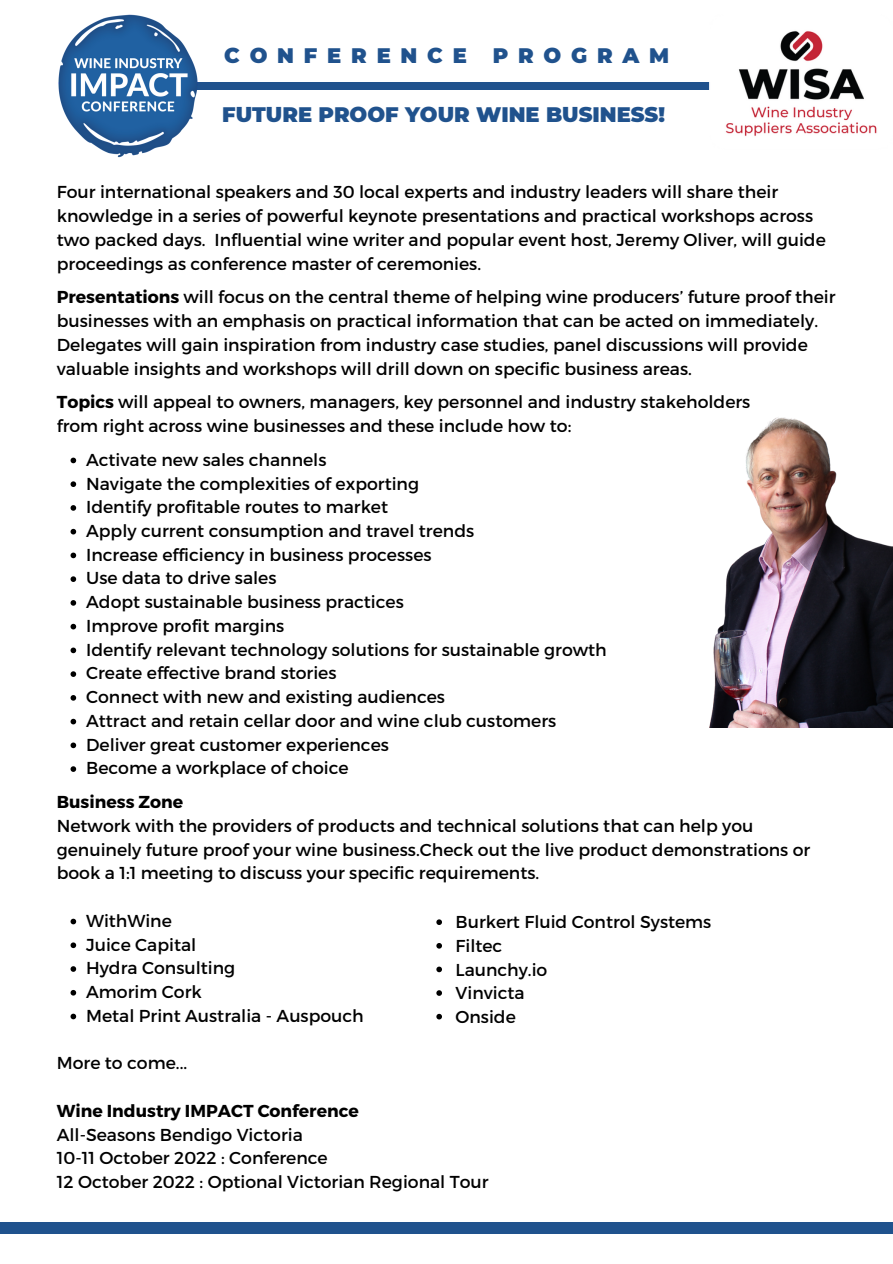
<style>
.page{position:relative;width:893px;height:1264px;background:#fff}
.page>*{position:absolute;margin:0;border:0;box-sizing:border-box;transform-origin:0 0}
.t1{font:900 21px "Montserrat";color:#20528d}
.t2{font:900 21px "Montserrat";letter-spacing:.465em;color:#20528d}
.t3{font:17.25px/23.7px "Montserrat";color:#000}
.t4{font:700 17.25px "Montserrat";color:#000}
.s1{font-weight:700}
</style>
<div class="page">
<svg style="left:71px;top:457px;width:5px;height:6px"></svg>
<svg style="left:71px;top:481px;width:5px;height:6px"></svg>
<svg style="left:71px;top:505px;width:5px;height:5px"></svg>
<svg style="left:71px;top:529px;width:5px;height:5px"></svg>
<svg style="left:71px;top:552px;width:5px;height:6px"></svg>
<svg style="left:71px;top:576px;width:5px;height:6px"></svg>
<svg style="left:71px;top:600px;width:5px;height:5px"></svg>
<svg style="left:71px;top:624px;width:5px;height:5px"></svg>
<svg style="left:71px;top:647px;width:5px;height:6px"></svg>
<svg style="left:71px;top:671px;width:5px;height:6px"></svg>
<svg style="left:71px;top:695px;width:5px;height:5px"></svg>
<svg style="left:71px;top:718px;width:5px;height:6px"></svg>
<svg style="left:71px;top:742px;width:5px;height:6px"></svg>
<svg style="left:71px;top:766px;width:5px;height:6px"></svg>
<svg style="left:71px;top:918px;width:5px;height:6px"></svg>
<svg style="left:71px;top:942px;width:5px;height:6px"></svg>
<svg style="left:71px;top:966px;width:5px;height:5px"></svg>
<svg style="left:71px;top:990px;width:5px;height:5px"></svg>
<svg style="left:71px;top:1013px;width:5px;height:6px"></svg>
<div style="left:106px;top:82px;width:681px;height:8px;background:#20528d"></div>
<img style="left:709px;top:31px;width:168px;height:105px">
<img style="left:58px;top:14px;width:140px;height:143px">
<img style="left:709px;top:417px;width:183px;height:310px">
<div style="left:0;top:1222px;width:892px;height:11px;background:#20528d"></div>
<svg style="left:436px;top:919px;width:6px;height:6px"></svg>
<svg style="left:436px;top:943px;width:6px;height:5px"></svg>
<svg style="left:436px;top:966px;width:6px;height:6px"></svg>
<svg style="left:436px;top:990px;width:6px;height:5px"></svg>
<svg style="left:436px;top:1013px;width:6px;height:6px"></svg>
<p class="t2" style="left:224px;top:42px;width:446px">CONFERENCE PROGRAM</p>
<p class="t1" style="left:222px;top:102px;width:444px">FUTURE PROOF YOUR WINE BUSINESS!</p>
<p class="t3" style="left:57px;top:179px;width:770px">Four international speakers and 30 local experts and industry leaders will share their knowledge in a series of powerful keynote presentations and practical workshops across two packed days. Influential wine writer and popular event host, Jeremy Oliver, will guide proceedings as conference master of ceremonies.</p>
<p class="t3" style="left:57px;top:284px;width:780px"><span class="s1">Presentations</span> will focus on the central theme of helping wine producers’ future proof their businesses with an emphasis on practical information that can be acted on immediately.<br>Delegates will gain inspiration from industry case studies, panel discussions will provide valuable insights and workshops will drill down on specific business areas.</p>
<p class="t3" style="left:57px;top:389px;width:695px"><span class="s1">Topics</span> will appeal to owners, managers, key personnel and industry stakeholders from right across wine businesses and these include how to:</p>
<p class="t3" style="left:86px;top:447px;width:522px">Activate new sales channels<br>Navigate the complexities of exporting<br>Identify profitable routes to market<br>Apply current consumption and travel trends<br>Increase efficiency in business processes<br>Use data to drive sales<br>Adopt sustainable business practices<br>Improve profit margins<br>Identify relevant technology solutions for sustainable growth Create effective brand stories<br>Connect with new and existing audiences<br>Attract and retain cellar door and wine club customers Deliver great customer experiences<br>Become a workplace of choice</p>
<p class="t4" style="left:57px;top:790px;width:128px">Business Zone</p>
<p class="t3" style="left:57px;top:813px;width:755px">Network with the providers of products and technical solutions that can help you genuinely future proof your wine business.Check out the live product demonstrations or book a 1:1 meeting to discuss your specific requirements.</p>
<p class="t3" style="left:86px;top:908px;width:279px">WithWine<br>Juice Capital<br>Hydra Consulting<br>Amorim Cork<br>Metal Print Australia - Auspouch</p>
<p class="t3" style="left:455px;top:909px;width:257px">Burkert Fluid Control Systems<br>Filtec<br>Launchy.io<br>Vinvicta<br>Onside</p>
<p class="t3" style="left:57px;top:1050px;width:132px">More to come...</p>
<p class="t4" style="left:57px;top:1099px;width:303px">Wine Industry IMPACT Conference</p>
<p class="t3" style="left:57px;top:1121px;width:433px">All-Seasons Bendigo Victoria<br>10-11 October 2022 : Conference<br>12 October 2022 : Optional Victorian Regional Tour</p>
</div>
